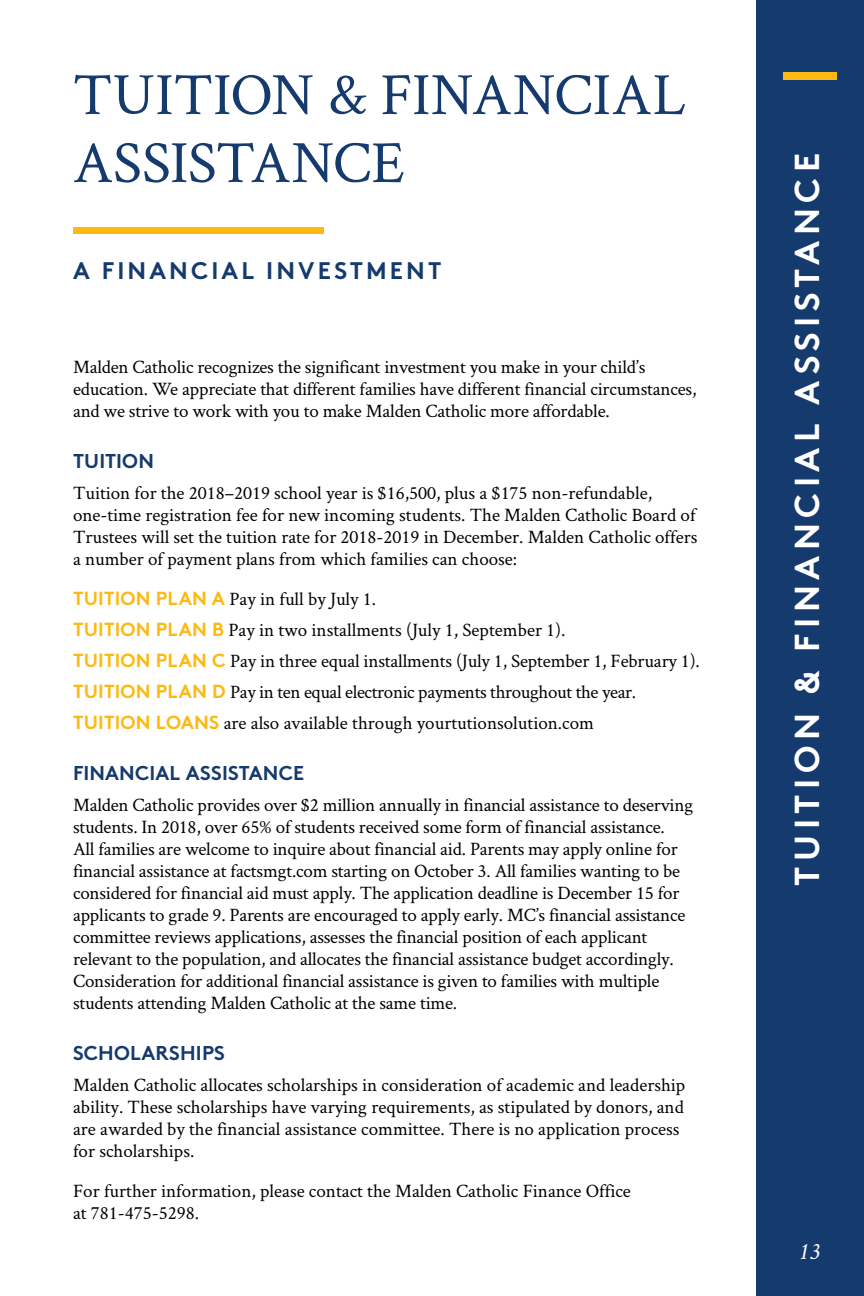
<style>
.page{position:relative;width:864px;height:1296px;background:#fff}
.page>*{position:absolute;margin:0;border:0;box-sizing:border-box;transform-origin:0 0}
.t1{font:60px/68px "Crimson Text";color:#153a6e}
.t2{font:700 34.6px "Brown Std";letter-spacing:.16em;color:#fff}
.t3{font:700 24px "Brown Std";letter-spacing:.13em;color:#153a6e}
.t4{font:italic 24px "Crimson Text";color:#fff}
.t5{font:700 20px "Brown Std";letter-spacing:.005em;color:#153a6e}
.t6{font:19px/22px "Crimson Text";letter-spacing:-.01em;color:#000}
.s1{font-family:"Brown Std";font-weight:700;color:#fdb913}
</style>
<div class="page">
<div style="left:756px;top:0;width:108px;height:1296px;background:#153a6e"></div>
<div style="left:783px;top:72px;width:54px;height:7px;background:#fdb913"></div>
<div style="left:73px;top:227px;width:251px;height:7px;background:#fdb913"></div>
<h1 class="t1" style="left:73px;top:59px;width:614px">TUITION &amp; FINANCIAL<br>ASSISTANCE</h1>
<p class="t3" style="left:73px;top:256px;width:370px">A FINANCIAL INVESTMENT</p>
<p class="t6" style="left:73px;top:355px;width:625px">Malden Catholic recognizes the significant investment you make in your child’s education. We appreciate that different families have different financial circumstances, and we strive to work with you to make Malden Catholic more affordable.</p>
<p class="t5" style="left:73px;top:449px;width:82px">TUITION</p>
<p class="t6" style="left:73px;top:481px;width:626px">Tuition for the 2018–2019 school year is $16,500, plus a $175 non-refundable, one-time registration fee for new incoming students. The Malden Catholic Board of Trustees will set the tuition rate for 2018-2019 in December. Malden Catholic offers a number of payment plans from which families can choose:</p>
<p class="t6" style="left:73px;top:583px;width:628px;line-height:31px"><span class="s1">TUITION PLAN A</span> Pay in full by July 1.<br><span class="s1">TUITION PLAN B</span> Pay in two installments (July 1, September 1).<br><span class="s1">TUITION PLAN C</span> Pay in three equal installments (July 1, September 1, February 1).<br><span class="s1">TUITION PLAN D</span> Pay in ten equal electronic payments throughout the year.<br><span class="s1">TUITION LOANS</span> are also available through yourtutionsolution.com</p>
<p class="t5" style="left:73px;top:761px;width:232px">FINANCIAL ASSISTANCE</p>
<p class="t6" style="left:73px;top:793px;width:622px">Malden Catholic provides over $2 million annually in financial assistance to deserving students. In 2018, over 65% of students received some form of financial assistance.<br>All families are welcome to inquire about financial aid. Parents may apply online for financial assistance at factsmgt.com starting on October 3. All families wanting to be considered for financial aid must apply. The application deadline is December 15 for applicants to grade 9. Parents are encouraged to apply early. MC’s financial assistance committee reviews applications, assesses the financial position of each applicant relevant to the population, and allocates the financial assistance budget accordingly.<br>Consideration for additional financial assistance is given to families with multiple students attending Malden Catholic at the same time.</p>
<p class="t5" style="left:73px;top:1041px;width:153px">SCHOLARSHIPS</p>
<p class="t6" style="left:73px;top:1073px;width:614px">Malden Catholic allocates scholarships in consideration of academic and leadership ability. These scholarships have varying requirements, as stipulated by donors, and are awarded by the financial assistance committee. There is no application process for scholarships.</p>
<p class="t6" style="left:73px;top:1179px;width:559px">For further information, please contact the Malden Catholic Finance Office at 781-475-5298.</p>
<h2 class="t2" style="left:786px;top:886px;width:734px;rotate:-90deg">TUITION &amp; FINANCIAL ASSISTANCE</h2>
<p class="t4" style="left:799px;top:1238px;width:22px">13</p>
</div>
